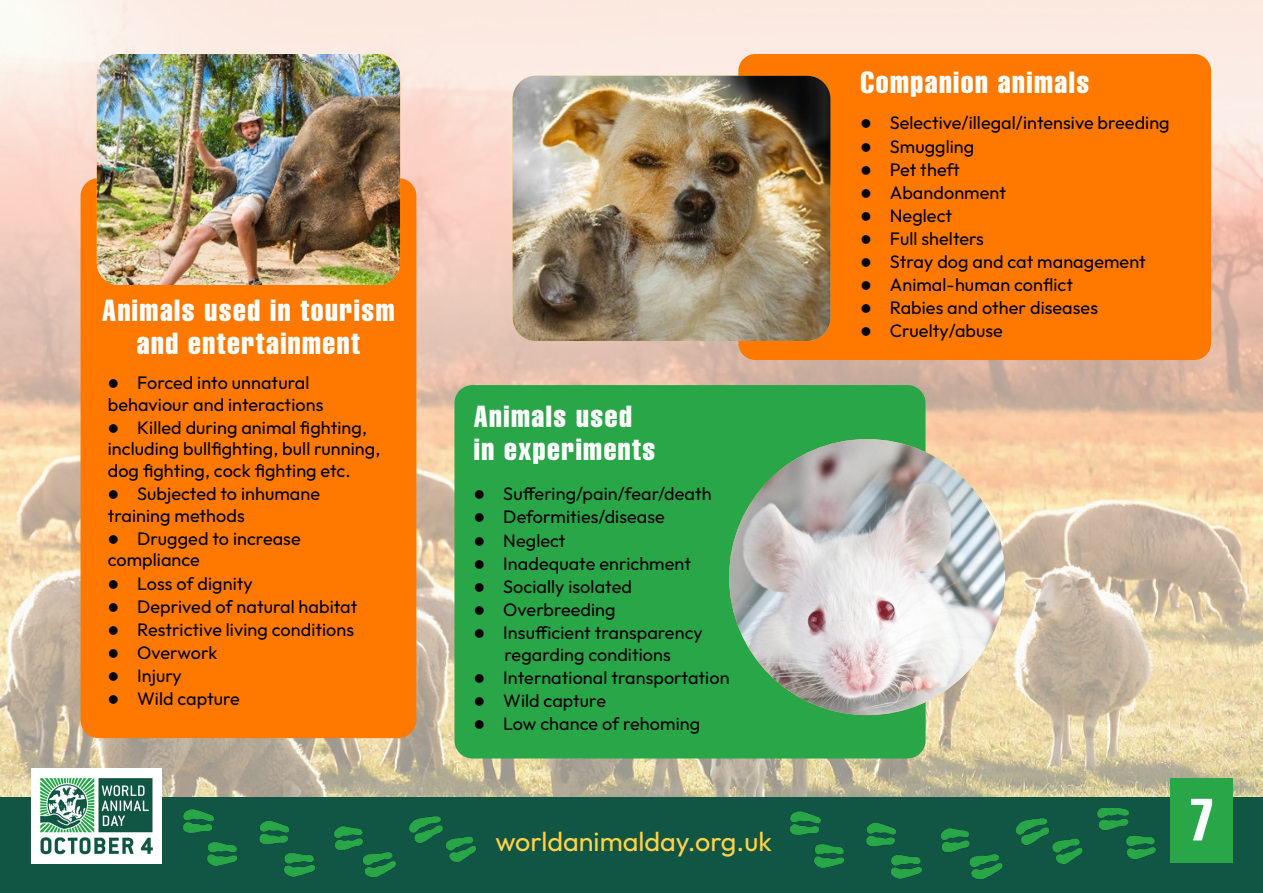
<style>
.page{position:relative;width:1263px;height:893px;background:#fff}
.page>*{position:absolute;margin:0;border:0;box-sizing:border-box;transform-origin:0 0}
.t1{font:58.5px "Helvetica LT Std Extra Comp";color:#fff}
.t2{font:30px "Helvetica LT Std Comp";letter-spacing:.05em;color:#fff}
.t3{font:27px "Outfit";color:#ffd249}
.t4{font:18px/21.6px "Outfit";letter-spacing:.005em;color:#000}
</style>
<div class="page">
<img style="left:0;top:0;width:1263px;height:797px">
<div style="left:0;top:797px;width:1263px;height:96px;background:#154"></div>
<img style="left:790px;top:808px;width:366px;height:71px">
<img style="left:183px;top:809px;width:293px;height:68px">
<img style="left:31px;top:768px;width:131px;height:95px">
<div style="left:1170px;top:778px;width:63px;height:85px;background:#29a648"></div>
<div style="left:81px;top:178px;width:335px;height:560px;background:#ff7900;border-radius:18px"></div>
<div style="left:454px;top:385px;width:471px;height:373px;background:#29a648;border-radius:18px"></div>
<img style="left:729px;top:439px;width:276px;height:276px;border-radius:138px">
<img style="left:97px;top:54px;width:303px;height:231px">
<div style="left:738px;top:54px;width:473px;height:306px;background:#ff7900;border-radius:17px"></div>
<img style="left:513px;top:76px;width:317px;height:265px">
<p class="t2" style="left:102px;top:291px;width:294px">Animals used in tourism</p>
<p class="t2" style="left:137px;top:324px;width:225px">and entertainment</p>
<p class="t4" style="left:108px;top:372px;width:217px">● Forced into unnatural behaviour and interactions</p>
<p class="t4" style="left:108px;top:417px;width:274px">● Killed during animal fighting, including bullfighting, bull running, dog fighting, cock fighting etc.</p>
<p class="t4" style="left:108px;top:483px;width:214px">● Subjected to inhumane training methods</p>
<p class="t4" style="left:108px;top:528px;width:194px">● Drugged to increase compliance</p>
<p class="t4" style="left:108px;top:573px;width:147px">● Loss of dignity</p>
<p class="t4" style="left:108px;top:596px;width:251px">● Deprived of natural habitat</p>
<p class="t4" style="left:108px;top:619px;width:248px">● Restrictive living conditions</p>
<p class="t4" style="left:108px;top:642px;width:111px">● Overwork</p>
<p class="t4" style="left:108px;top:665px;width:76px">● Injury</p>
<p class="t4" style="left:108px;top:688px;width:134px">● Wild capture</p>
<p class="t2" style="left:474px;top:397px;width:159px">Animals used</p>
<p class="t2" style="left:474px;top:430px;width:183px">in experiments</p>
<p class="t4" style="left:474px;top:484px;width:239px">● Suffering/pain/fear/death</p>
<p class="t4" style="left:474px;top:507px;width:192px">● Deformities/disease</p>
<p class="t4" style="left:474px;top:530px;width:93px">● Neglect</p>
<p class="t4" style="left:474px;top:553px;width:219px">● Inadequate enrichment</p>
<p class="t4" style="left:474px;top:576px;width:159px">● Socially isolated</p>
<p class="t4" style="left:474px;top:599px;width:143px">● Overbreeding</p>
<p class="t4" style="left:474px;top:622px;width:230px">● Insufficient transparency</p>
<p class="t4" style="left:505px;top:644px;width:168px">regarding conditions</p>
<p class="t4" style="left:474px;top:667px;width:257px">● International transportation</p>
<p class="t4" style="left:474px;top:690px;width:134px">● Wild capture</p>
<p class="t4" style="left:474px;top:713px;width:228px">● Low chance of rehoming</p>
<p class="t3" style="left:495px;top:825px;width:278px">worldanimalday.org.uk</p>
<p class="t2" style="left:860px;top:63px;width:230px">Companion animals</p>
<p class="t4" style="left:860px;top:113px;width:311px">● Selective/illegal/intensive breeding</p>
<p class="t4" style="left:860px;top:136px;width:115px">● Smuggling</p>
<p class="t4" style="left:860px;top:159px;width:101px">● Pet theft</p>
<p class="t4" style="left:860px;top:182px;width:147px">● Abandonment</p>
<p class="t4" style="left:860px;top:205px;width:93px">● Neglect</p>
<p class="t4" style="left:860px;top:228px;width:125px">● Full shelters</p>
<p class="t4" style="left:860px;top:251px;width:287px">● Stray dog and cat management</p>
<p class="t4" style="left:860px;top:274px;width:214px">● Animal-human conflict</p>
<p class="t4" style="left:860px;top:298px;width:239px">● Rabies and other diseases</p>
<p class="t4" style="left:860px;top:321px;width:144px">● Cruelty/abuse</p>
<p class="t1" style="left:1191px;top:784px;width:23px">7</p>
</div>
